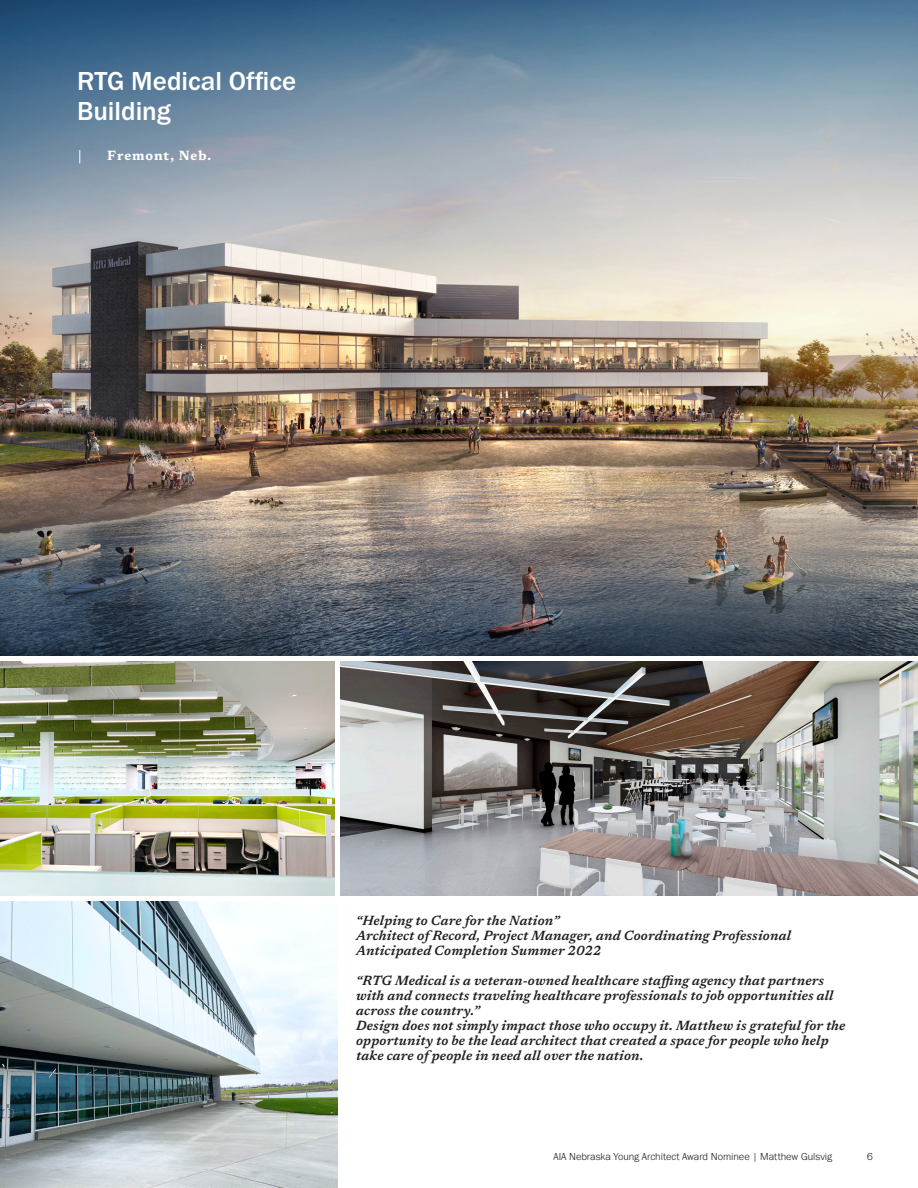
<style>
.page{position:relative;width:918px;height:1188px;background:#fff}
.page>*{position:absolute;margin:0;border:0;box-sizing:border-box;transform-origin:0 0}
.Page_Title__Black{font:500 27px/30px "Franklin Gothic URW";color:#fff}
.t1{font:italic 600 13.5px/15px "Newsreader";letter-spacing:.015em;color:#231f20}
.Subehead___White{font:700 13.5px "Newsreader";letter-spacing:.065em;color:#fff}
.t2{font:300 10.5px "Franklin Gothic URW";color:#231f20}
</style>
<div class="page">
<img style="left:0;top:0;width:918px;height:656px">
<img style="left:0;top:661px;width:335px;height:235px">
<img style="left:341px;top:661px;width:577px;height:235px">
<svg style="left:80px;top:150px;width:1px;height:13px"></svg>
<img style="left:0;top:901px;width:338px;height:287px">
<p class="Page_Title__Black" style="left:77px;top:66px;width:221px">RTG Medical Office<br>Building</p>
<p class="Subehead___White" style="left:107px;top:146px;width:105px">Fremont, Neb.</p>
<p class="t1" style="left:356px;top:913px;width:205px">“Helping to Care for the Nation”</p>
<p class="t1" style="left:356px;top:928px;width:437px">Architect of Record, Project Manager, and Coordinating Professional</p>
<p class="t1" style="left:356px;top:943px;width:247px">Anticipated Completion Summer 2022</p>
<p class="t1" style="left:356px;top:973px;width:479px">“RTG Medical is a veteran-owned healthcare staffing agency that partners with and connects traveling healthcare professionals to job opportunities all across the country.”</p>
<p class="t1" style="left:356px;top:1018px;width:491px">Design does not simply impact those who occupy it. Matthew is grateful for the opportunity to be the lead architect that created a space for people who help take care of people in need all over the nation.</p>
<p class="t2" style="left:553px;top:1150px;width:280px">AIA Nebraska Young Architect Award Nominee | Matthew Gulsvig</p>
<p class="t2" style="left:867px;top:1150px;width:8px">6</p>
</div>
